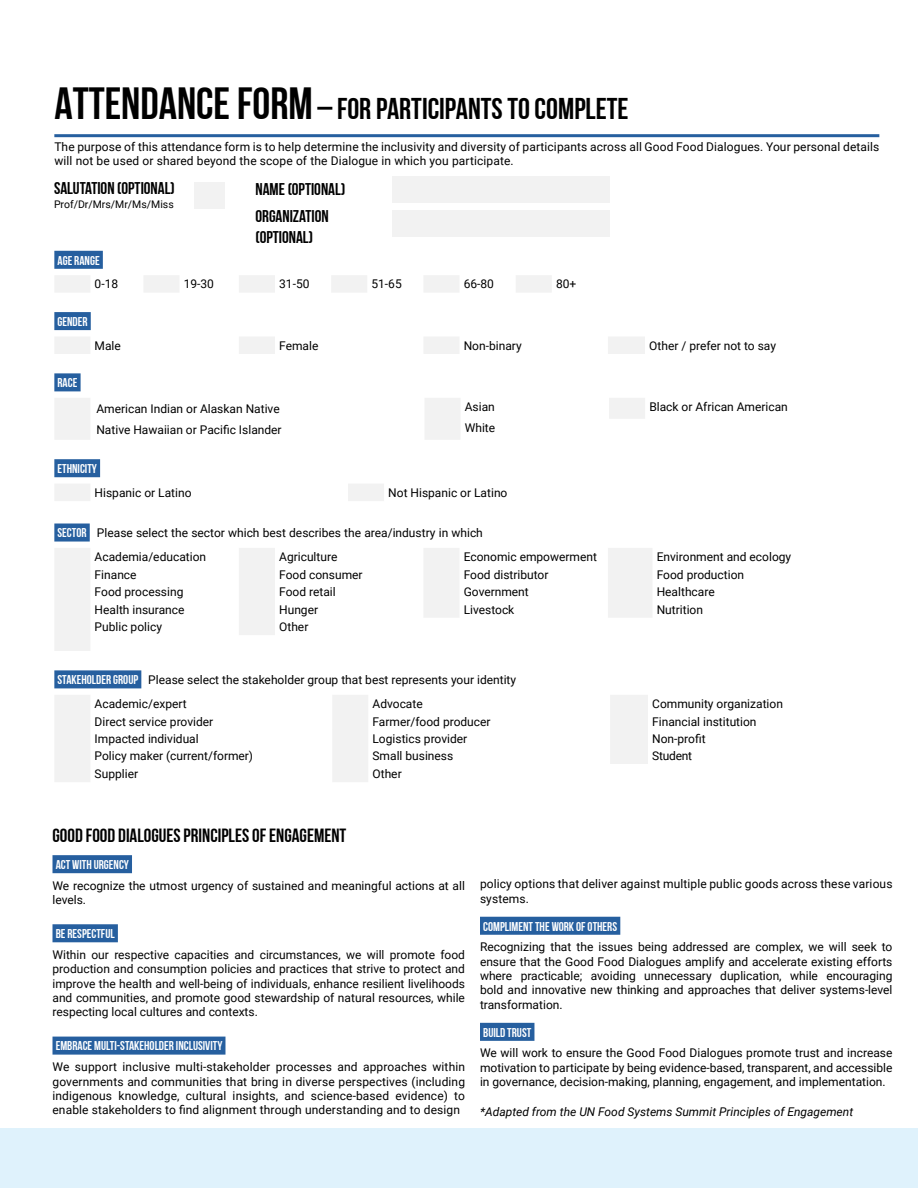
<style>
.page{position:relative;width:918px;height:1188px;background:#fff}
.page>*{position:absolute;margin:0;border:0;box-sizing:border-box;transform-origin:0 0}
.Section_Heading{font:700 30px "Bebas Neue";color:#000}
.Subheading{font:700 19.05px "Bebas Neue";color:#000}
.t1{font:700 16.95px/20.4px "Bebas Neue";color:#000}
.Green_Tab{font:700 12.75px "Bebas Neue";color:#fff}
.t2{font:12px/14.4px "Roboto";color:#000}
.t3{font:12px/14.4px "Roboto";color:#030303;text-align:justify}
.t4{font:italic 12px "Roboto";color:#000}
.t5{font:12px "Roboto";letter-spacing:-.02em;color:#000}
.t6{font:10.5px "Roboto";color:#000}
.s1{font-size:45px}
</style>
<div class="page">
<div style="left:0;top:1128px;width:918px;height:60px;background:#dff2fc"></div>
<div style="left:54px;top:251px;width:49px;height:18px;background:#265f9f"></div>
<div style="left:54px;top:312px;width:37px;height:18px;background:#265f9f"></div>
<div style="left:54px;top:373px;width:27px;height:18px;background:#265f9f"></div>
<div style="left:54px;top:459px;width:46px;height:18px;background:#265f9f"></div>
<div style="left:54px;top:524px;width:36px;height:18px;background:#265f9f"></div>
<div style="left:54px;top:670px;width:87px;height:18px;background:#265f9f"></div>
<svg style="left:55px;top:275px;width:497px;height:17px"></svg>
<svg style="left:55px;top:337px;width:590px;height:17px"></svg>
<svg style="left:55px;top:398px;width:590px;height:42px"></svg>
<div style="left:609px;top:419px;width:36px;height:21px;background:#fff"></div>
<svg style="left:55px;top:484px;width:329px;height:17px"></svg>
<svg style="left:55px;top:548px;width:597px;height:103px"></svg>
<svg style="left:239px;top:618px;width:413px;height:33px"></svg>
<svg style="left:55px;top:695px;width:593px;height:87px"></svg>
<div style="left:610px;top:765px;width:38px;height:17px;background:#fff"></div>
<div style="left:194px;top:183px;width:31px;height:26px;background:#f2f2f2"></div>
<div style="left:392px;top:176px;width:217px;height:27px;background:#f2f2f2"></div>
<div style="left:392px;top:210px;width:217px;height:27px;background:#f2f2f2"></div>
<div style="left:52px;top:855px;width:80px;height:18px;background:#265f9f"></div>
<div style="left:52px;top:924px;width:66px;height:18px;background:#265f9f"></div>
<div style="left:52px;top:1037px;width:173px;height:18px;background:#265f9f"></div>
<div style="left:480px;top:917px;width:140px;height:18px;background:#265f9f"></div>
<div style="left:480px;top:1023px;width:54px;height:18px;background:#265f9f"></div>
<hr style="left:54px;top:134px;width:825px;height:3px;background:#265f9f">
<p class="Section_Heading" style="left:54px;top:92px;width:576px"><span class="s1">ATTENDANCE FORM</span> – FOR PARTICIPANTS TO COMPLETE</p>
<p class="t2" style="left:54px;top:139px;width:827px">The purpose of this attendance form is to help determine the inclusivity and diversity of participants across all Good Food Dialogues. Your personal details will not be used or shared beyond the scope of the Dialogue in which you participate.</p>
<p class="t1" style="left:54px;top:177px;width:122px">SALUTATION (OPTIONAL)</p>
<p class="t6" style="left:54px;top:197px;width:121px">Prof/Dr/Mrs/Mr/Ms/Miss</p>
<p class="t1" style="left:255px;top:178px;width:91px">NAME (OPTIONAL)</p>
<p class="t1" style="left:255px;top:206px;width:75px">ORGANIZATION (OPTIONAL)</p>
<p class="Green_Tab" style="left:58px;top:253px;width:44px">AGE RANGE</p>
<p class="t2" style="left:95px;top:277px;width:25px">0-18</p>
<p class="t2" style="left:184px;top:277px;width:32px">19-30</p>
<p class="t2" style="left:279px;top:277px;width:32px">31-50</p>
<p class="t2" style="left:371px;top:277px;width:32px">51-65</p>
<p class="t2" style="left:464px;top:277px;width:32px">66-80</p>
<p class="t2" style="left:556px;top:277px;width:22px">80+</p>
<p class="Green_Tab" style="left:58px;top:314px;width:32px">GENDER</p>
<p class="t2" style="left:95px;top:338px;width:28px">Male</p>
<p class="t2" style="left:279px;top:338px;width:41px">Female</p>
<p class="t2" style="left:464px;top:338px;width:59px">Non-binary</p>
<p class="t2" style="left:649px;top:338px;width:128px">Other / prefer not to say</p>
<p class="Green_Tab" style="left:58px;top:376px;width:21px">RACE</p>
<p class="t2" style="left:96px;top:401px;width:185px">American Indian or Alaskan Native</p>
<p class="t2" style="left:465px;top:399px;width:32px">Asian</p>
<p class="t2" style="left:649px;top:399px;width:140px">Black or African American</p>
<p class="t2" style="left:96px;top:422px;width:187px">Native Hawaiian or Pacific Islander</p>
<p class="t2" style="left:465px;top:420px;width:32px">White</p>
<p class="Green_Tab" style="left:58px;top:462px;width:41px">ETHNICITY</p>
<p class="t2" style="left:95px;top:485px;width:98px">Hispanic or Latino</p>
<p class="t2" style="left:388px;top:485px;width:121px">Not Hispanic or Latino</p>
<p class="Green_Tab" style="left:58px;top:526px;width:31px">SECTOR</p>
<p class="t2" style="left:95px;top:549px;width:113px">Academia/education</p>
<p class="t2" style="left:279px;top:549px;width:60px">Agriculture</p>
<p class="t2" style="left:464px;top:549px;width:135px">Economic empowerment</p>
<p class="t2" style="left:657px;top:549px;width:136px">Environment and ecology</p>
<p class="t2" style="left:95px;top:567px;width:43px">Finance</p>
<p class="t2" style="left:279px;top:567px;width:85px">Food consumer</p>
<p class="t2" style="left:464px;top:567px;width:86px">Food distributor</p>
<p class="t2" style="left:657px;top:567px;width:89px">Food production</p>
<p class="t2" style="left:95px;top:584px;width:90px">Food processing</p>
<p class="t2" style="left:279px;top:584px;width:58px">Food retail</p>
<p class="t2" style="left:464px;top:584px;width:67px">Government</p>
<p class="t2" style="left:657px;top:584px;width:59px">Healthcare</p>
<p class="t2" style="left:95px;top:602px;width:91px">Health insurance</p>
<p class="t2" style="left:279px;top:602px;width:40px">Hunger</p>
<p class="t2" style="left:464px;top:602px;width:52px">Livestock</p>
<p class="t2" style="left:657px;top:602px;width:48px">Nutrition</p>
<p class="t2" style="left:95px;top:619px;width:69px">Public policy</p>
<p class="t2" style="left:279px;top:619px;width:31px">Other</p>
<p class="t2" style="left:97px;top:525px;width:387px">Please select the sector which best describes the area/industry in which</p>
<p class="t2" style="left:148px;top:672px;width:369px">Please select the stakeholder group that best represents your identity</p>
<p class="Green_Tab" style="left:58px;top:673px;width:82px">STAKEHOLDER GROUP</p>
<p class="t2" style="left:95px;top:696px;width:94px">Academic/expert</p>
<p class="t2" style="left:373px;top:696px;width:52px">Advocate</p>
<p class="t2" style="left:652px;top:696px;width:132px">Community organization</p>
<p class="t2" style="left:95px;top:714px;width:120px">Direct service provider</p>
<p class="t2" style="left:373px;top:714px;width:120px">Farmer/food producer</p>
<p class="t2" style="left:652px;top:714px;width:106px">Financial institution</p>
<p class="t2" style="left:95px;top:731px;width:106px">Impacted individual</p>
<p class="t2" style="left:373px;top:731px;width:96px">Logistics provider</p>
<p class="t2" style="left:652px;top:731px;width:55px">Non-profit</p>
<p class="t2" style="left:95px;top:749px;width:160px">Policy maker (current/former)</p>
<p class="t2" style="left:373px;top:749px;width:82px">Small business</p>
<p class="t5" style="left:652px;top:748px;width:41px">Student</p>
<p class="t2" style="left:95px;top:766px;width:45px">Supplier</p>
<p class="t2" style="left:373px;top:766px;width:31px">Other</p>
<p class="Subheading" style="left:52px;top:825px;width:295px">GOOD FOOD DIALOGUES PRINCIPLES OF ENGAGEMENT</p>
<p class="Green_Tab" style="left:56px;top:858px;width:75px">ACT WITH URGENCY</p>
<p class="t2" style="left:52px;top:878px;width:414px">We recognize the utmost urgency of sustained and meaningful actions at all levels.</p>
<p class="Green_Tab" style="left:56px;top:927px;width:61px">BE RESPECTFUL</p>
<p class="t3" style="left:52px;top:947px;width:414px">Within our respective capacities and circumstances, we will promote food production and consumption policies and practices that strive to protect and improve the health and well-being of individuals, enhance resilient livelihoods and communities, and promote good stewardship of natural resources, while respecting local cultures and contexts.</p>
<p class="Green_Tab" style="left:56px;top:1039px;width:168px">EMBRACE MULTI-STAKEHOLDER INCLUSIVITY</p>
<p class="t2" style="left:52px;top:1059px;width:414px;text-align:justify">We support inclusive multi-stakeholder processes and approaches within governments and communities that bring in diverse perspectives (including indigenous knowledge, cultural insights, and science-based evidence) to enable stakeholders to find alignment through understanding and to design</p>
<p class="t2" style="left:480px;top:876px;width:414px">policy options that deliver against multiple public goods across these various systems.</p>
<p class="Green_Tab" style="left:483px;top:919px;width:136px">COMPLIMENT THE WORK OF OTHERS</p>
<p class="t2" style="left:480px;top:939px;width:414px;text-align:justify">Recognizing that the issues being addressed are complex, we will seek to ensure that the Good Food Dialogues amplify and accelerate existing efforts where practicable; avoiding unnecessary duplication, while encouraging bold and innovative new thinking and approaches that deliver systems-level transformation.</p>
<p class="Green_Tab" style="left:483px;top:1025px;width:50px">BUILD TRUST</p>
<p class="t2" style="left:480px;top:1045px;width:414px;text-align:justify">We will work to ensure the Good Food Dialogues promote trust and increase motivation to participate by being evidence-based, transparent, and accessible in governance, decision-making, planning, engagement, and implementation.</p>
<p class="t4" style="left:480px;top:1103px;width:375px">*Adapted from the UN Food Systems Summit Principles of Engagement</p>
</div>
